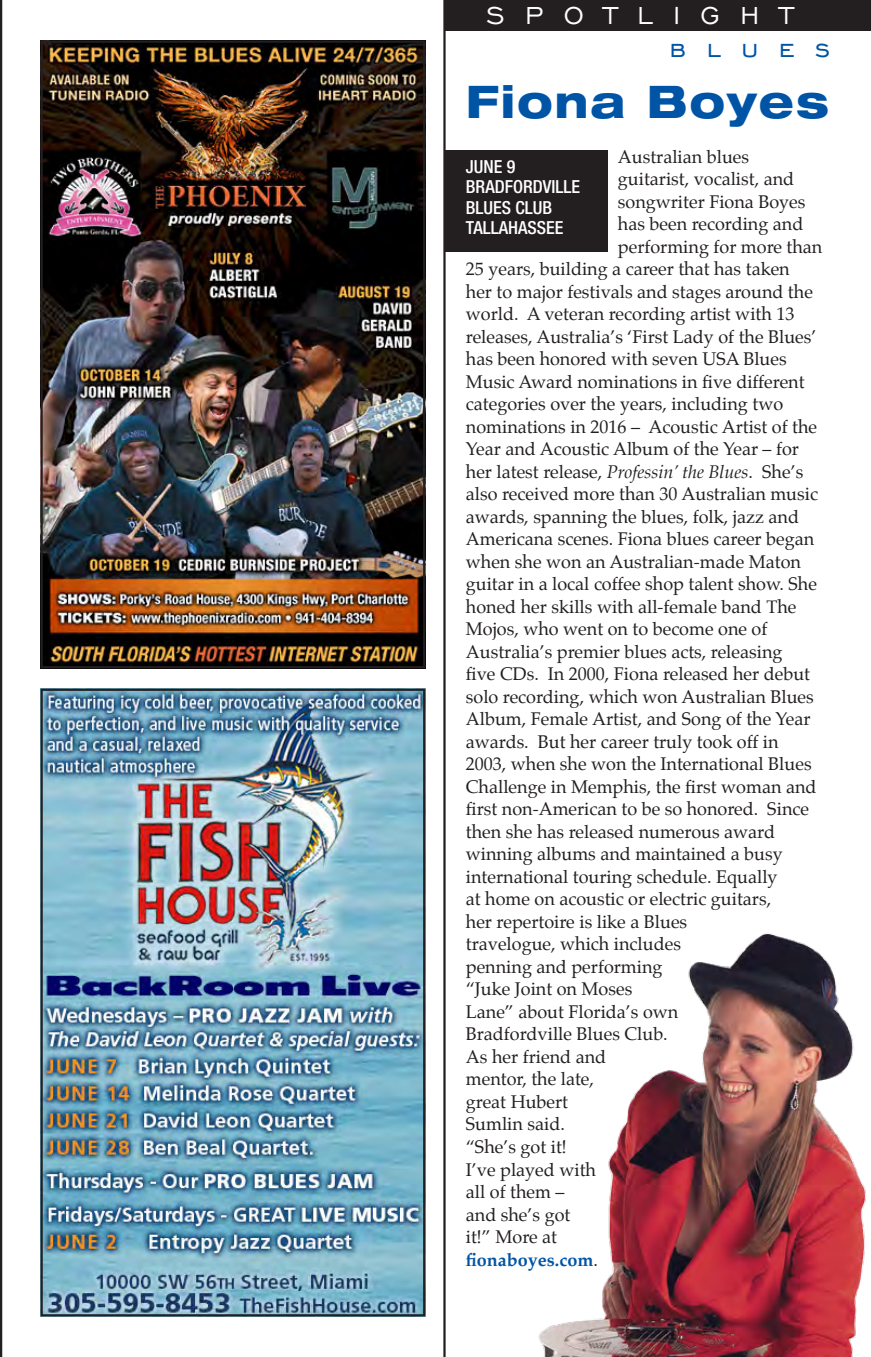
<style>
.page{position:relative;width:871px;height:1357px;background:#fff}
.page>*{position:absolute;margin:0;border:0;box-sizing:border-box;transform-origin:0 0}
.t1{font:800 expanded 45px "Helvetica Neue";letter-spacing:.05em;color:#0054a6;scale:.96 1}
.t2{font:31.5px "Engravers Gothic BT";letter-spacing:.64em;color:#fff}
.t3{font:31.5px "Engravers Gothic BT";letter-spacing:.64em;color:#0054a6}
.t4{font:18px "Palatino";color:#231f20}
.t5{font:500 condensed 18px/20.2px "Helvetica Neue";color:#fff}
.t6{font:700 18px "Palatino";color:#0054a6}
.s1{font-style:italic}
.s2{font-weight:400;color:#231f20}
</style>
<div class="page">
<hr style="left:0;top:0;width:2px;height:1357px;background:#231f20">
<img style="left:43px;top:43px;width:379px;height:622px">
<div style="left:40px;top:40px;width:385px;height:628px;border:2px solid #231f20"></div>
<img style="left:43px;top:691px;width:379px;height:622px">
<div style="left:40px;top:688px;width:385px;height:628px;border:2px solid #231f20"></div>
<div style="left:446px;top:0;width:425px;height:30px;background:#231f20"></div>
<div style="left:446px;top:150px;width:162px;height:101px;background:#231f20"></div>
<img style="left:538px;top:933px;width:328px;height:424px">
<hr style="left:443px;top:0;width:3px;height:1357px;background:#231f20">
<h2 class="t2" style="left:486px;top:-2px;width:308px">SPOTLIGHT</h2>
<h2 class="t3" style="left:669px;top:31px;width:162px">blues</h2>
<h1 class="t1" style="left:466px;top:73px;width:380px">Fiona Boyes</h1>
<p class="t4" style="left:618px;top:142px;width:133px">Australian blues</p>
<p class="t4" style="left:618px;top:164px;width:178px">guitarist, vocalist, and</p>
<p class="t4" style="left:618px;top:187px;width:189px">songwriter Fiona Boyes</p>
<p class="t4" style="left:618px;top:209px;width:187px">has been recording and</p>
<p class="t4" style="left:618px;top:232px;width:206px">performing for more than</p>
<p class="t4" style="left:466px;top:254px;width:325px">25 years, building a career that has taken</p>
<p class="t4" style="left:466px;top:277px;width:348px">her to major festivals and stages around the</p>
<p class="t4" style="left:466px;top:299px;width:330px">world. A veteran recording artist with 13</p>
<p class="t4" style="left:466px;top:322px;width:352px">releases, Australia’s ‘First Lady of the Blues’</p>
<p class="t4" style="left:466px;top:344px;width:322px">has been honored with seven USA Blues</p>
<p class="t4" style="left:466px;top:367px;width:340px">Music Award nominations in five different</p>
<p class="t4" style="left:466px;top:389px;width:319px">categories over the years, including two</p>
<p class="t4" style="left:466px;top:412px;width:353px">nominations in 2016 – Acoustic Artist of the</p>
<p class="t4" style="left:466px;top:434px;width:335px">Year and Acoustic Album of the Year – for</p>
<p class="t4" style="left:466px;top:457px;width:339px">her latest release, <span class="s1">Professin’ the Blues</span>. She’s</p>
<p class="t4" style="left:466px;top:479px;width:354px">also received more than 30 Australian music</p>
<p class="t4" style="left:466px;top:502px;width:335px">awards, spanning the blues, folk, jazz and</p>
<p class="t4" style="left:466px;top:524px;width:350px">Americana scenes. Fiona blues career began</p>
<p class="t4" style="left:466px;top:547px;width:337px">when she won an Australian-made Maton</p>
<p class="t4" style="left:466px;top:569px;width:352px">guitar in a local coffee shop talent show. She</p>
<p class="t4" style="left:466px;top:592px;width:332px">honed her skills with all-female band The</p>
<p class="t4" style="left:466px;top:614px;width:303px">Mojos, who went on to become one of</p>
<p class="t4" style="left:466px;top:637px;width:318px">Australia’s premier blues acts, releasing</p>
<p class="t4" style="left:466px;top:659px;width:346px">five CDs. In 2000, Fiona released her debut</p>
<p class="t4" style="left:466px;top:682px;width:349px">solo recording, which won Australian Blues</p>
<p class="t4" style="left:466px;top:704px;width:346px">Album, Female Artist, and Song of the Year</p>
<p class="t4" style="left:466px;top:727px;width:314px">awards. But her career truly took off in</p>
<p class="t4" style="left:466px;top:749px;width:347px">2003, when she won the International Blues</p>
<p class="t4" style="left:466px;top:772px;width:352px">Challenge in Memphis, the first woman and</p>
<p class="t4" style="left:466px;top:794px;width:345px">first non-American to be so honored. Since</p>
<p class="t4" style="left:466px;top:817px;width:311px">then she has released numerous award</p>
<p class="t4" style="left:466px;top:839px;width:318px">winning albums and maintained a busy</p>
<p class="t4" style="left:466px;top:862px;width:313px">international touring schedule. Equally</p>
<p class="t4" style="left:466px;top:884px;width:307px">at home on acoustic or electric guitars,</p>
<p class="t4" style="left:466px;top:907px;width:223px">her repertoire is like a Blues</p>
<p class="t4" style="left:466px;top:929px;width:217px">travelogue, which includes</p>
<p class="t4" style="left:466px;top:952px;width:198px">penning and performing</p>
<p class="t4" style="left:466px;top:974px;width:168px">“Juke Joint on Moses</p>
<p class="t4" style="left:466px;top:997px;width:214px">Lane” about Florida’s own</p>
<p class="t4" style="left:466px;top:1019px;width:203px">Bradfordville Blues Club.</p>
<p class="t4" style="left:466px;top:1042px;width:142px">As her friend and</p>
<p class="t4" style="left:466px;top:1064px;width:130px">mentor, the late,</p>
<p class="t4" style="left:466px;top:1087px;width:104px">great Hubert</p>
<p class="t4" style="left:466px;top:1109px;width:101px">Sumlin said.</p>
<p class="t4" style="left:466px;top:1132px;width:102px">“She’s got it!</p>
<p class="t4" style="left:466px;top:1154px;width:132px">I’ve played with</p>
<p class="t4" style="left:466px;top:1177px;width:100px">all of them –</p>
<p class="t4" style="left:466px;top:1199px;width:106px">and she’s got</p>
<p class="t4" style="left:466px;top:1222px;width:93px">it!” More at</p>
<p class="t6" style="left:466px;top:1244px;width:134px">fionaboyes.com<span class="s2">.</span></p>
<p class="t5" style="left:466px;top:156px;width:115px">JUNE 9<br>BRADFORDVILLE<br>BLUES CLUB<br>TALLAHASSEE</p>
</div>
